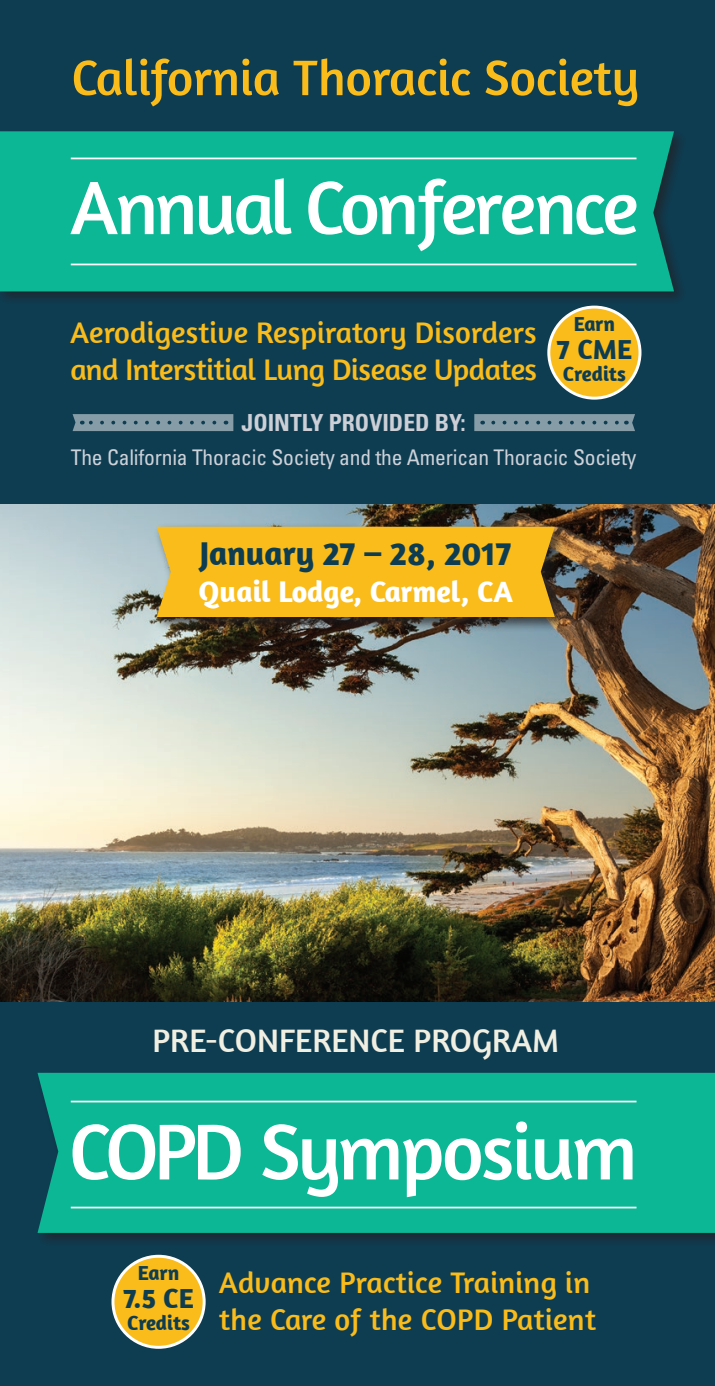
<style>
.page{position:relative;width:715px;height:1386px;background:#fff}
.page>*{position:absolute;margin:0;border:0;box-sizing:border-box;transform-origin:0 0}
.t1{font:80.5px "Amaranth";letter-spacing:-.03em;color:#fff}
.t2{font:77px "Amaranth";letter-spacing:-.04em;color:#fff}
.t3{font:50.75px "Amaranth";color:#fabc1a}
.t4{font:700 33.77px "Amaranth";color:#0e3d52}
.t5{font:33.25px "Amaranth";color:#f1efe2}
.t6{font:30.45px/36.6px "Amaranth";letter-spacing:-.015em;color:#fabc1a}
.t7{font:30.45px/36.6px "Amaranth";letter-spacing:.005em;color:#fabc1a}
.t8{font:700 29.93px "Amaranth";color:#fff}
.t9{font:700 28.18px "Amaranth";color:#0e3d52}
.t10{font:700 condensed 23.45px "Univers";color:#cccfd6}
.t11{font:condensed 21.53px "Univers";letter-spacing:-.01em;color:#ced2d9}
.t12{font:700 20.65px "Amaranth";letter-spacing:-.005em;color:#0e3d52}
</style>
<div class="page">
<img style="left:0;top:504px;width:714px;height:499px">
<div style="left:0;top:0;width:714px;height:504px;background:#0e3d52"></div>
<div style="left:0;top:1003px;width:714px;height:383px;background:#0e3d52"></div>
<div style="left:35px;top:1069px;width:679px;height:179px;background:#231f20;opacity:.65"></div>
<div style="left:37px;top:1073px;width:677px;height:160px;background:#0cb795"></div>
<div style="left:0;top:127px;width:687px;height:180px;background:#231f20;opacity:.65"></div>
<div style="left:0;top:131px;width:673px;height:160px;background:#0cb795"></div>
<hr style="left:71px;top:158px;width:565px;height:1px;background:#fff">
<hr style="left:71px;top:1101px;width:565px;height:1px;background:#fff">
<hr style="left:71px;top:264px;width:565px;height:1px;background:#fff">
<hr style="left:71px;top:1207px;width:565px;height:1px;background:#fff">
<div style="left:154px;top:523px;width:414px;height:109px;background:#231f20;opacity:.75"></div>
<div style="left:157px;top:527px;width:397px;height:90px;background:#fabc1a"></div>
<div style="left:548px;top:307px;width:91px;height:91px;background:#fabc1a;border-radius:50%"></div>
<div style="left:547px;top:306px;width:94px;height:94px;border:3px solid #fff;border-radius:50%"></div>
<div style="left:113px;top:1256px;width:91px;height:91px;background:#fabc1a;border-radius:50%"></div>
<div style="left:111px;top:1255px;width:94px;height:94px;border:3px solid #fff;border-radius:50%"></div>
<svg style="left:72px;top:414px;width:161px;height:17px;background:#7c95a1"></svg>
<svg style="left:474px;top:414px;width:160px;height:17px;background:#7d96a1"></svg>
<p class="t3" style="left:71px;top:48px;width:568px">California Thoracic Society</p>
<p class="t2" style="left:71px;top:163px;width:569px">Annual Conference</p>
<p class="t12" style="left:573px;top:311px;width:43px">Earn</p>
<p class="t9" style="left:556px;top:332px;width:76px">7 CME</p>
<p class="t12" style="left:562px;top:361px;width:64px">Credits</p>
<p class="t6" style="left:71px;top:314px;width:468px">Aerodigestive Respiratory Disorders and Interstitial Lung Disease Updates</p>
<p class="t10" style="left:241px;top:408px;width:225px">JOINTLY PROVIDED BY:</p>
<p class="t11" style="left:71px;top:444px;width:566px">The California Thoracic Society and the American Thoracic Society</p>
<p class="t4" style="left:200px;top:532px;width:313px">January 27 – 28, 2017</p>
<p class="t8" style="left:198px;top:573px;width:316px">Quail Lodge, Carmel, CA</p>
<p class="t5" style="left:152px;top:1021px;width:408px">PRE-CONFERENCE PROGRAM</p>
<p class="t1" style="left:69px;top:1105px;width:569px">COPD Symposium</p>
<p class="t12" style="left:138px;top:1260px;width:43px">Earn</p>
<p class="t9" style="left:123px;top:1281px;width:71px">7.5 CE</p>
<p class="t12" style="left:127px;top:1310px;width:64px">Credits</p>
<p class="t7" style="left:219px;top:1264px;width:378px">Advance Practice Training in the Care of the COPD Patient</p>
</div>
